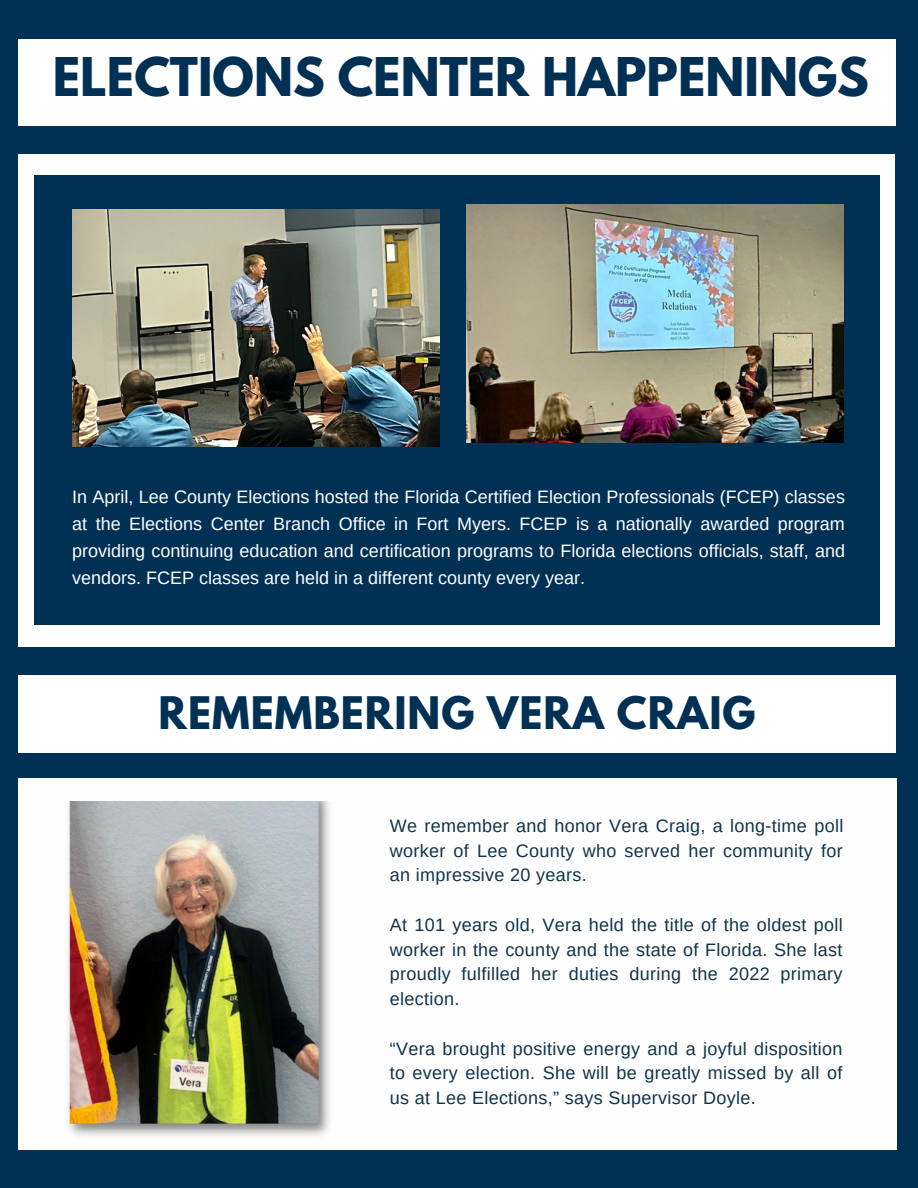
<style>
.page{position:relative;width:918px;height:1188px;background:#003054}
.page>*{position:absolute;margin:0;border:0;box-sizing:border-box;transform-origin:0 0}
.t1{font:700 47.25px "League Spartan";color:#003054}
.t2{font:700 39.75px "League Spartan";letter-spacing:.025em;color:#003054}
.t3{font:18px/24.8px "Arimo";letter-spacing:.02em;color:#0f344c;text-align:justify}
.t4{font:18px/27px "Arimo";color:#fff;text-align:justify}
</style>
<div class="page">
<div style="left:19px;top:39px;width:877px;height:87px;background:#fff"></div>
<div style="left:19px;top:154px;width:876px;height:493px;background:#fffefe"></div>
<div style="left:34px;top:175px;width:846px;height:450px;background:#003054"></div>
<img style="left:72px;top:209px;width:367px;height:237px">
<img style="left:467px;top:205px;width:377px;height:237px">
<div style="left:19px;top:778px;width:878px;height:371px;background:#fffefe"></div>
<div style="left:19px;top:675px;width:877px;height:77px;background:#fff"></div>
<img style="left:69px;top:801px;width:261px;height:335px">
<p class="t1" style="left:53px;top:53px;width:818px">ELECTIONS CENTER HAPPENINGS</p>
<p class="t4" style="left:72px;top:483px;width:774px">In April, Lee County Elections hosted the Florida Certified Election Professionals (FCEP) classes at the Elections Center Branch Office in Fort Myers. FCEP is a nationally awarded program providing continuing education and certification programs to Florida elections officials, staff, and vendors. FCEP classes are held in a different county every year.</p>
<p class="t2" style="left:159px;top:693px;width:598px">REMEMBERING VERA CRAIG</p>
<p class="t3" style="left:390px;top:813px;width:455px">We remember and honor Vera Craig, a long-time poll worker of Lee County who served her community for an impressive 20 years.</p>
<p class="t3" style="left:390px;top:912px;width:455px">At 101 years old, Vera held the title of the oldest poll worker in the county and the state of Florida. She last proudly fulfilled her duties during the 2022 primary election.</p>
<p class="t3" style="left:390px;top:1036px;width:454px">“Vera brought positive energy and a joyful disposition to every election. She will be greatly missed by all of us at Lee Elections,” says Supervisor Doyle.</p>
</div>
